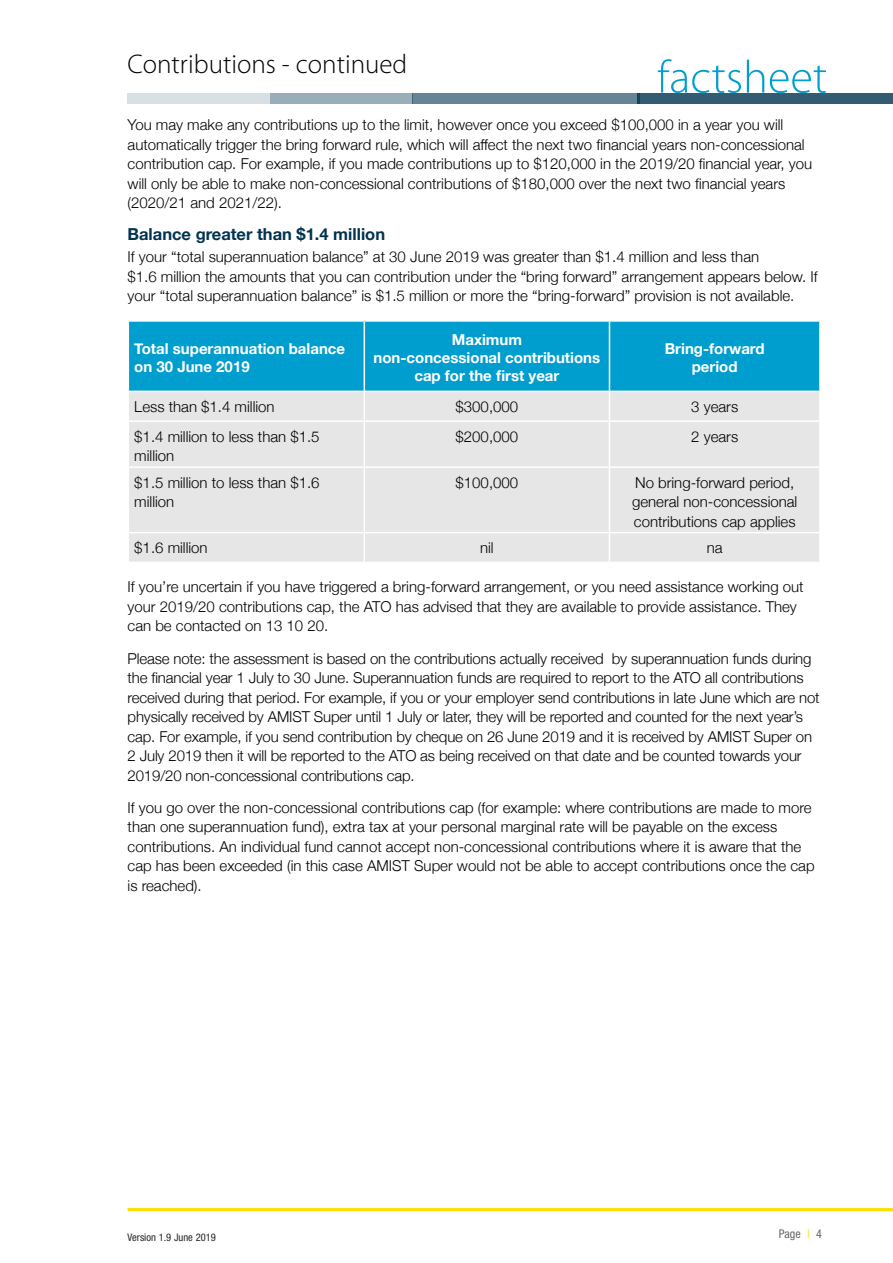
<style>
.page{position:relative;width:893px;height:1263px;background:#fff}
.page>*{position:absolute;margin:0;border:0;box-sizing:border-box;transform-origin:0 0}
.t1{font:300 27px "Myriad Pro";color:#000}
.t2{font:700 16.5px "Helvetica Neue";color:#00334f}
.t3{font:300 15px/19.5px "Helvetica Neue";color:#000}
.t4{font:700 15px/18px "Helvetica Neue";color:#fff;text-align:center}
.t5{font:condensed 12px "Helvetica Neue LT Std";color:#666}
.t6{font:condensed 10.5px "Helvetica Neue LT Std";color:#262626}
.s1{color:#fd0}
</style>
<div class="page">
<div style="left:129px;top:322px;width:690px;height:69px;background:#009ecf"></div>
<div style="left:129px;top:392px;width:690px;height:170px;background:#e6e6e6"></div>
<hr style="left:364px;top:322px;width:1px;height:69px;background:#fff">
<hr style="left:609px;top:322px;width:1px;height:69px;background:#fff">
<svg style="left:364px;top:392px;width:1px;height:28px"></svg>
<svg style="left:609px;top:392px;width:1px;height:28px"></svg>
<hr style="left:128px;top:420px;width:236px;height:2px;background:#fff">
<hr style="left:364px;top:420px;width:245px;height:2px;background:#fff">
<hr style="left:364px;top:422px;width:1px;height:44px;background:#fff">
<hr style="left:609px;top:420px;width:212px;height:2px;background:#fff">
<hr style="left:609px;top:422px;width:1px;height:44px;background:#fff">
<hr style="left:128px;top:466px;width:236px;height:2px;background:#fff">
<hr style="left:364px;top:466px;width:245px;height:2px;background:#fff">
<hr style="left:364px;top:468px;width:1px;height:64px;background:#fff">
<hr style="left:609px;top:466px;width:212px;height:2px;background:#fff">
<hr style="left:609px;top:468px;width:1px;height:64px;background:#fff">
<hr style="left:128px;top:532px;width:236px;height:1px;background:#fff">
<hr style="left:364px;top:532px;width:245px;height:1px;background:#fff">
<svg style="left:364px;top:533px;width:1px;height:29px"></svg>
<hr style="left:609px;top:532px;width:212px;height:1px;background:#fff">
<svg style="left:609px;top:533px;width:1px;height:29px"></svg>
<div style="left:637px;top:93px;width:256px;height:11px;background:#335b72"></div>
<div style="left:412px;top:93px;width:227px;height:11px;background:#668495"></div>
<div style="left:270px;top:93px;width:142px;height:11px;background:#9aaeb9"></div>
<div style="left:128px;top:93px;width:142px;height:11px;background:#d9e0e4"></div>
<svg style="left:658px;top:59px;width:168px;height:34px"></svg>
<hr style="left:128px;top:1208px;width:765px;height:3px;background:#fcde00">
<h1 class="t1" style="left:128px;top:48px;width:281px">Contributions - continued</h1>
<p class="t3" style="left:128px;top:114px;width:686px">You may make any contributions up to the limit, however once you exceed $100,000 in a year you will automatically trigger the bring forward rule, which will affect the next two financial years non-concessional contribution cap. For example, if you made contributions up to $120,000 in the 2019/20 financial year, you will only be able to make non-concessional contributions of $180,000 over the next two financial years (2020/21 and 2021/22).</p>
<p class="t2" style="left:128px;top:222px;width:259px">Balance greater than $1.4 million</p>
<p class="t3" style="left:128px;top:246px;width:692px">If your “total superannuation balance” at 30 June 2019 was greater than $1.4 million and less than<br>$1.6 million the amounts that you can contribution under the “bring forward” arrangement appears below. If your “total superannuation balance” is $1.5 million or more the “bring-forward” provision is not available.</p>
<p class="t4" style="left:134px;top:340px;width:212px;text-align:left">Total superannuation balance on 30 June 2019</p>
<p class="t4" style="left:374px;top:331px;width:228px">Maximum<br>non-concessional contributions cap for the first year</p>
<p class="t4" style="left:665px;top:340px;width:101px">Bring-forward period</p>
<p class="t3" style="left:134px;top:396px;width:142px">Less than $1.4 million</p>
<p class="t3" style="left:456px;top:396px;width:64px">$300,000</p>
<p class="t3" style="left:691px;top:396px;width:48px">3 years</p>
<p class="t3" style="left:134px;top:425px;width:187px">$1.4 million to less than $1.5 million</p>
<p class="t3" style="left:456px;top:425px;width:64px">$200,000</p>
<p class="t3" style="left:691px;top:425px;width:48px">2 years</p>
<p class="t3" style="left:134px;top:471px;width:187px">$1.5 million to less than $1.6 million</p>
<p class="t3" style="left:456px;top:471px;width:64px">$100,000</p>
<p class="t3" style="left:632px;top:471px;width:167px">No bring-forward period, general non-concessional contributions cap applies</p>
<p class="t3" style="left:134px;top:537px;width:75px">$1.6 million</p>
<p class="t3" style="left:480px;top:537px;width:15px">nil</p>
<p class="t3" style="left:707px;top:537px;width:17px">na</p>
<p class="t3" style="left:128px;top:576px;width:678px">If you’re uncertain if you have triggered a bring-forward arrangement, or you need assistance working out your 2019/20 contributions cap, the ATO has advised that they are available to provide assistance. They can be contacted on 13 10 20.</p>
<p class="t3" style="left:128px;top:647px;width:694px">Please note: the assessment is based on the contributions actually received by superannuation funds during the financial year 1 July to 30 June. Superannuation funds are required to report to the ATO all contributions received during that period. For example, if you or your employer send contributions in late June which are not physically received by AMIST Super until 1 July or later, they will be reported and counted for the next year’s cap. For example, if you send contribution by cheque on 26 June 2019 and it is received by AMIST Super on 2 July 2019 then it will be reported to the ATO as being received on that date and be counted towards your 2019/20 non-concessional contributions cap.</p>
<p class="t3" style="left:128px;top:797px;width:688px">If you go over the non-concessional contributions cap (for example: where contributions are made to more than one superannuation fund), extra tax at your personal marginal rate will be payable on the excess contributions. An individual fund cannot accept non-concessional contributions where it is aware that the cap has been exceeded (in this case AMIST Super would not be able to accept contributions once the cap is reached).</p>
<p class="t6" style="left:128px;top:1231px;width:90px">Version 1.9 June 2019</p>
<p class="t5" style="left:779px;top:1227px;width:44px">Page <span class="s1">|</span> 4</p>
</div>
